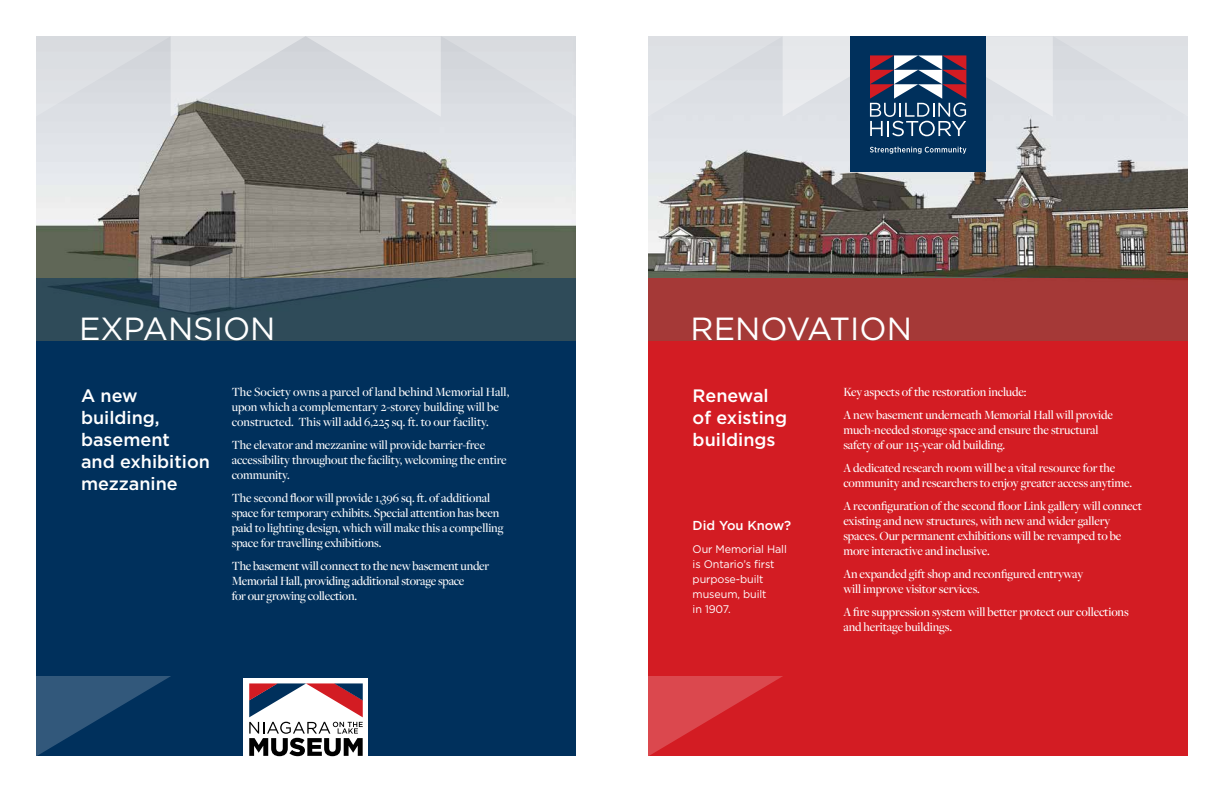
<style>
.page{position:relative;width:1224px;height:792px;background:#fff}
.page>*{position:absolute;margin:0;border:0;box-sizing:border-box;transform-origin:0 0}
.t1{font:32px "Gotham";color:#fff}
.t2{font:500 18px/22px "Gotham";color:#fff}
.t3{font:500 13px/15px "Freight Disp Pro";letter-spacing:-.01em;color:#fff}
.t4{font:500 13px "Gotham";color:#fff}
.t5{font:11px/15px "Gotham";letter-spacing:-.01em;color:#fff}
</style>
<div class="page">
<div style="left:648px;top:36px;width:540px;height:720px;background:#d31c23"></div>
<img style="left:648px;top:136px;width:540px;height:142px">
<div style="left:36px;top:36px;width:540px;height:720px;background:#00305c"></div>
<svg style="left:648px;top:676px;width:135px;height:80px"></svg>
<svg style="left:36px;top:676px;width:135px;height:80px"></svg>
<img style="left:36px;top:117px;width:540px;height:161px">
<svg style="left:36px;top:278px;width:540px;height:63px;background:#314c5a"></svg>
<svg style="left:36px;top:36px;width:540px;height:81px;background:#d9dbdf"></svg>
<div style="left:850px;top:36px;width:136px;height:136px;background:#00305c"></div>
<svg style="left:648px;top:36px;width:540px;height:100px"></svg>
<svg style="left:870px;top:147px;width:96px;height:7px"></svg>
<div style="left:648px;top:278px;width:540px;height:63px;background:#a53937"></div>
<div style="left:244px;top:678px;width:124px;height:84px;background:#fff"></div>
<svg style="left:249px;top:683px;width:114px;height:73px"></svg>
<h1 class="t1" style="left:79px;top:311px;width:198px">EXPANSION</h1>
<h1 class="t1" style="left:691px;top:311px;width:223px">RENOVATION</h1>
<p class="t3" style="left:232px;top:384px;width:279px">The Society owns a parcel of land behind Memorial Hall, upon which a complementary 2-storey building will be constructed. This will add 6,225 sq. ft. to our facility.</p>
<p class="t3" style="left:232px;top:437px;width:276px">The elevator and mezzanine will provide barrier-free accessibility throughout the facility, welcoming the entire community.</p>
<p class="t3" style="left:232px;top:490px;width:273px">The second floor will provide 1,396 sq. ft. of additional space for temporary exhibits. Special attention has been paid to lighting design, which will make this a compelling space for travelling exhibitions.</p>
<p class="t3" style="left:232px;top:558px;width:259px">The basement will connect to the new basement under<br>Memorial Hall, providing additional storage space<br>for our growing collection.</p>
<h2 class="t2" style="left:81px;top:385px;width:130px">A new building, basement<br>and exhibition mezzanine</h2>
<h2 class="t2" style="left:693px;top:385px;width:96px">Renewal of existing buildings</h2>
<p class="t4" style="left:693px;top:518px;width:100px">Did You Know?</p>
<p class="t5" style="left:693px;top:541px;width:96px">Our Memorial Hall is Ontario’s first purpose-built museum, built<br>in 1907.</p>
<p class="t3" style="left:843px;top:380px;width:271px;line-height:23px">Key aspects of the restoration include:<br>A new basement underneath Memorial Hall will provide</p>
<p class="t3" style="left:843px;top:422px;width:257px">much-needed storage space and ensure the structural safety of our 115-year old building.</p>
<p class="t3" style="left:843px;top:460px;width:290px">A dedicated research room will be a vital resource for the community and researchers to enjoy greater access anytime.</p>
<p class="t3" style="left:843px;top:498px;width:300px">A reconfiguration of the second floor Link gallery will connect existing and new structures, with new and wider gallery spaces. Our permanent exhibitions will be revamped to be more interactive and inclusive.</p>
<p class="t3" style="left:843px;top:566px;width:241px">An expanded gift shop and reconfigured entryway will improve visitor services.</p>
<p class="t3" style="left:843px;top:604px;width:287px">A fire suppression system will better protect our collections and heritage buildings.</p>
</div>
